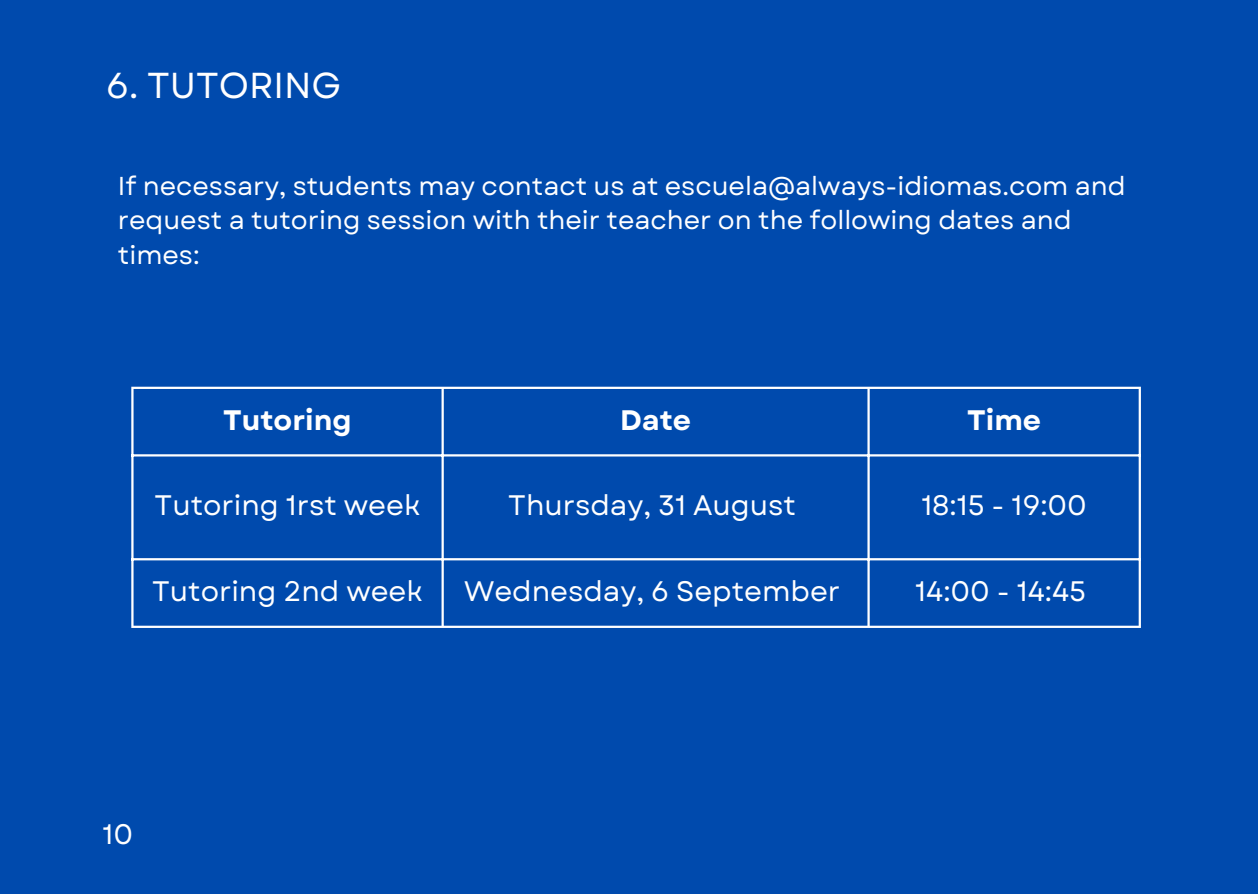
<style>
.page{position:relative;width:1258px;height:894px;background:#fff}
.page>*{position:absolute;margin:0;border:0;box-sizing:border-box;transform-origin:0 0}
.t1{font:36px "Garet";color:#fff}
.t2{font:28.2px "Garet";color:#fff}
.t3{font:700 28.2px "Garet";color:#fff}
.t4{font:25.8px/34.5px "Garet";color:#fff}
</style>
<div class="page">
<div style="left:0;top:0;width:1258px;height:893px;background:#004aad"></div>
<hr style="left:131px;top:389px;width:3px;height:236px;background:#fff">
<hr style="left:441px;top:389px;width:3px;height:236px;background:#fff">
<hr style="left:867px;top:389px;width:3px;height:236px;background:#fff">
<hr style="left:1138px;top:389px;width:3px;height:236px;background:#fff">
<hr style="left:131px;top:386px;width:1010px;height:3px;background:#fff">
<hr style="left:131px;top:454px;width:1010px;height:2px;background:#fff">
<hr style="left:131px;top:558px;width:1010px;height:2px;background:#fff">
<hr style="left:131px;top:625px;width:1010px;height:2px;background:#fff">
<p class="t1" style="left:106px;top:59px;width:237px">6. TUTORING</p>
<p class="t4" style="left:118px;top:168px;width:1009px">If necessary, students may contact us at escuela@always-idiomas.com and request a tutoring session with their teacher on the following dates and times:</p>
<p class="t3" style="left:223px;top:399px;width:130px">Tutoring</p>
<p class="t3" style="left:620px;top:399px;width:72px">Date</p>
<p class="t3" style="left:967px;top:399px;width:75px">Time</p>
<p class="t2" style="left:155px;top:484px;width:267px">Tutoring 1rst week</p>
<p class="t2" style="left:508px;top:484px;width:289px">Thursday, 31 August</p>
<p class="t2" style="left:921px;top:484px;width:167px">18:15 - 19:00</p>
<p class="t2" style="left:152px;top:570px;width:272px">Tutoring 2nd week</p>
<p class="t2" style="left:464px;top:570px;width:377px">Wednesday, 6 September</p>
<p class="t2" style="left:915px;top:570px;width:172px">14:00 - 14:45</p>
<p class="t2" style="left:103px;top:813px;width:32px">10</p>
</div>
